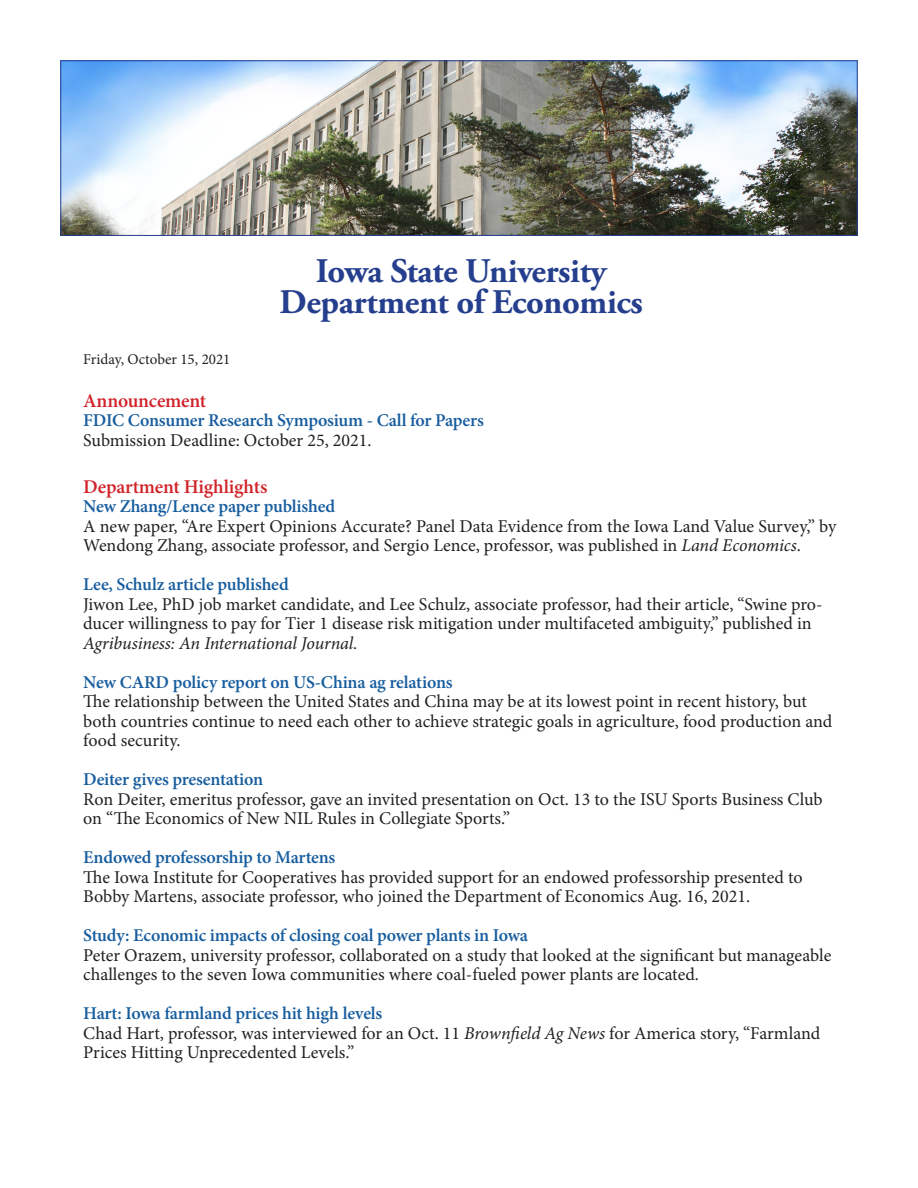
<style>
.page{position:relative;width:918px;height:1188px;background:#fff}
.page>*{position:absolute;margin:0;border:0;box-sizing:border-box;transform-origin:0 0}
.t1{font:700 34.5px "Adobe Garamond Pro";letter-spacing:-.01em;color:#253f8e}
.t2{font:600 19.5px "Minion Pro";letter-spacing:-.01em;color:#d1232a}
.Paragraph{font:18px/19.5px "Minion Pro";color:#231f20}
.Subtitles{font:600 18px "Minion Pro";letter-spacing:-.01em;color:#175d9e}
.Paragraph-2{font:15px "Minion Pro";color:#231f20}
.s1{font-style:italic}
</style>
<div class="page">
<img style="left:62px;top:62px;width:794px;height:172px">
<div style="left:60px;top:60px;width:798px;height:176px;border:1px solid #253f8e"></div>
<p class="t1" style="left:316px;top:250px;width:292px">Iowa State University</p>
<p class="t1" style="left:280px;top:282px;width:365px">Department of Economics</p>
<p class="Paragraph-2" style="left:83px;top:349px;width:149px">Friday, October 15, 2021</p>
<p class="t2" style="left:83px;top:387px;width:125px">Announcement</p>
<p class="Subtitles" style="left:83px;top:408px;width:402px">FDIC Consumer Research Symposium - Call for Papers</p>
<p class="Paragraph" style="left:83px;top:431px;width:290px">Submission Deadline: October 25, 2021.</p>
<p class="t2" style="left:83px;top:473px;width:186px">Department Highlights</p>
<p class="Subtitles" style="left:83px;top:494px;width:253px">New Zhang/Lence paper published</p>
<p class="Paragraph" style="left:83px;top:516px;width:755px">A new paper, “Are Expert Opinions Accurate? Panel Data Evidence from the Iowa Land Value Survey,” by<br>Wendong Zhang, associate professor, and Sergio Lence, professor, was published in <span class="s1">Land Economics</span>.</p>
<p class="Subtitles" style="left:83px;top:572px;width:207px">Lee, Schulz article published</p>
<p class="Paragraph" style="left:83px;top:594px;width:741px">Jiwon Lee, PhD job market candidate, and Lee Schulz, associate professor, had their article, “Swine pro&shy;ducer willingness to pay for Tier 1 disease risk mitigation under multifaceted ambiguity,” published in<br><span class="s1">Agribusiness: An International Journal.</span></p>
<p class="Subtitles" style="left:83px;top:670px;width:371px">New CARD policy report on US-China ag relations</p>
<p class="Paragraph" style="left:83px;top:692px;width:751px">The relationship between the United States and China may be at its lowest point in recent history, but both countries continue to need each other to achieve strategic goals in agriculture, food production and food security.</p>
<p class="Subtitles" style="left:83px;top:767px;width:181px">Deiter gives presentation</p>
<p class="Paragraph" style="left:83px;top:789px;width:741px">Ron Deiter, emeritus professor, gave an invited presentation on Oct. 13 to the ISU Sports Business Club on “The Economics of New NIL Rules in Collegiate Sports.”</p>
<p class="Subtitles" style="left:83px;top:845px;width:254px">Endowed professorship to Martens</p>
<p class="Paragraph" style="left:83px;top:867px;width:721px">The Iowa Institute for Cooperatives has provided support for an endowed professorship presented to<br>Bobby Martens, associate professor, who joined the Department of Economics Aug. 16, 2021.</p>
<p class="Subtitles" style="left:83px;top:923px;width:446px">Study: Economic impacts of closing coal power plants in Iowa</p>
<p class="Paragraph" style="left:83px;top:945px;width:750px">Peter Orazem, university professor, collaborated on a study that looked at the significant but manageable challenges to the seven Iowa communities where coal-fueled power plants are located.</p>
<p class="Subtitles" style="left:83px;top:1001px;width:301px">Hart: Iowa farmland prices hit high levels</p>
<p class="Paragraph" style="left:83px;top:1023px;width:739px">Chad Hart, professor, was interviewed for an Oct. 11 <span class="s1">Brownfield Ag News</span> for America story, “Farmland<br>Prices Hitting Unprecedented Levels.”</p>
</div>
